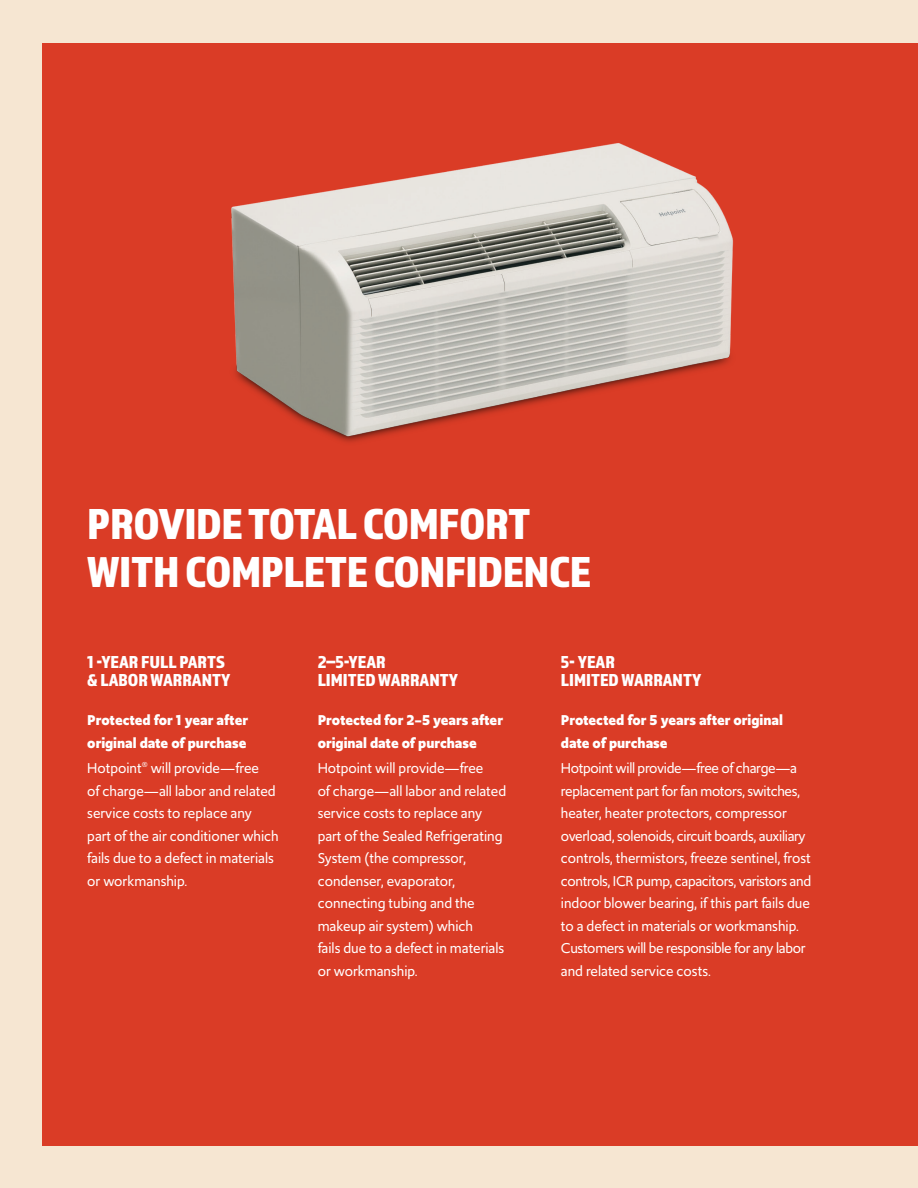
<style>
.page{position:relative;width:918px;height:1188px;background:#f6e6d2}
.page>*{position:absolute;margin:0;border:0;box-sizing:border-box;transform-origin:0 0}
.t1{font:45px/48px "Almaq Refined";letter-spacing:-.01em;color:#fff}
.t2{font:18px/18px "Almaq Refined";color:#fff}
.t3{font:15px/22.5px "Upgrade";color:#fff}
.t4{font:15px/22.5px "Upgrade";letter-spacing:-.02em;color:#fff}
.t5{font:700 15px/22.5px "Upgrade";color:#fff}
</style>
<div class="page">
<div style="left:42px;top:43px;width:876px;height:1103px;background:#da3c26"></div>
<img style="left:231px;top:143px;width:502px;height:300px">
<h1 class="t1" style="left:87px;top:498px;width:505px">PROVIDE TOTAL COMFORT<br>WITH COMPLETE CONFIDENCE</h1>
<p class="t2" style="left:87px;top:652px;width:145px">1 -YEAR FULL PARTS &amp; LABOR WARRANTY</p>
<p class="t2" style="left:318px;top:652px;width:142px">2–5-YEAR<br>LIMITED WARRANTY</p>
<p class="t2" style="left:561px;top:652px;width:142px">5- YEAR<br>LIMITED WARRANTY</p>
<p class="t5" style="left:87px;top:709px;width:162px">Protected for 1 year after original date of purchase</p>
<p class="t3" style="left:87px;top:757px;width:193px">Hotpoint<sup>®</sup> will provide—free<br>of charge—all labor and related service costs to replace any part of the air conditioner which fails due to a defect in materials or workmanship.</p>
<p class="t5" style="left:318px;top:709px;width:187px">Protected for 2–5 years after original date of purchase</p>
<p class="t3" style="left:318px;top:757px;width:190px">Hotpoint will provide—free<br>of charge—all labor and related service costs to replace any part of the Sealed Refrigerating<br>System (the compressor, condenser, evaporator, connecting tubing and the makeup air system) which<br>fails due to a defect in materials or workmanship.</p>
<p class="t5" style="left:561px;top:709px;width:224px">Protected for 5 years after original date of purchase</p>
<p class="t4" style="left:561px;top:757px;width:252px">Hotpoint will provide—free of charge—a replacement part for fan motors, switches, heater, heater protectors, compressor overload, solenoids, circuit boards, auxiliary controls, thermistors, freeze sentinel, frost controls, ICR pump, capacitors, varistors and indoor blower bearing, if this part fails due to a defect in materials or workmanship.<br>Customers will be responsible for any labor and related service costs.</p>
</div>
